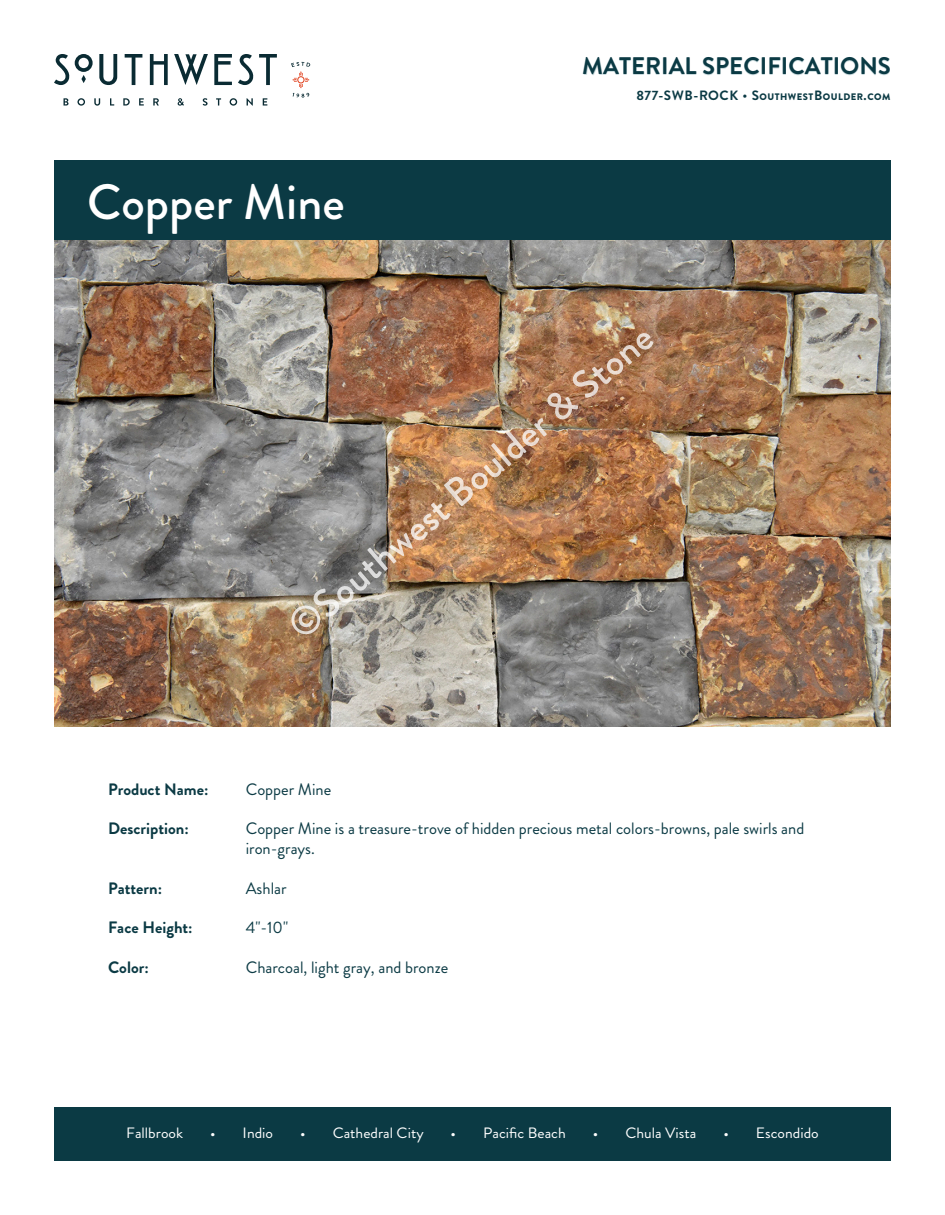
<style>
.page{position:relative;width:945px;height:1215px;background:#fff}
.page>*{position:absolute;margin:0;border:0;box-sizing:border-box;transform-origin:0 0}
.t1{font:500 49.5px "Brandon Grotesque";color:#fff}
.t2{font:700 24px "Brandon Grotesque";color:#0b3a44}
.t3{font:16.5px/19.8px "Brandon Grotesque";color:#0b3a44}
.t4{font:700 16.5px "Brandon Grotesque";color:#0b3a44}
.t5{font:15px "Brandon Grotesque";color:#fff;scale:1.04 1}
.t6{font:900 9.45px "Brandon Grotesque";letter-spacing:.05em;color:#0b3a44}
.s1{font-weight:700;font-size:13.5px}
.s2{font-weight:500;font-size:13.5px}
</style>
<div class="page">
<svg style="left:291px;top:62px;width:19px;height:36px"></svg>
<svg style="left:64px;top:98px;width:5px;height:8px"></svg>
<svg style="left:77px;top:98px;width:8px;height:8px"></svg>
<svg style="left:94px;top:98px;width:6px;height:8px"></svg>
<svg style="left:110px;top:98px;width:4px;height:8px"></svg>
<svg style="left:123px;top:98px;width:7px;height:8px"></svg>
<svg style="left:139px;top:98px;width:5px;height:8px"></svg>
<svg style="left:153px;top:98px;width:6px;height:8px"></svg>
<svg style="left:178px;top:98px;width:6px;height:8px"></svg>
<svg style="left:203px;top:98px;width:5px;height:8px"></svg>
<svg style="left:216px;top:98px;width:5px;height:8px"></svg>
<svg style="left:230px;top:98px;width:7px;height:8px"></svg>
<svg style="left:247px;top:98px;width:6px;height:8px"></svg>
<svg style="left:263px;top:98px;width:4px;height:8px"></svg>
<svg style="left:238px;top:54px;width:15px;height:31px"></svg>
<svg style="left:214px;top:54px;width:18px;height:31px"></svg>
<svg style="left:259px;top:54px;width:18px;height:31px"></svg>
<svg style="left:150px;top:54px;width:18px;height:31px"></svg>
<svg style="left:99px;top:54px;width:18px;height:31px"></svg>
<svg style="left:54px;top:54px;width:15px;height:31px"></svg>
<svg style="left:75px;top:54px;width:18px;height:29px"></svg>
<svg style="left:125px;top:54px;width:17px;height:31px"></svg>
<svg style="left:174px;top:54px;width:34px;height:31px"></svg>
<div style="left:54px;top:1107px;width:837px;height:54px;background:#0b3a44"></div>
<div style="left:54px;top:160px;width:837px;height:81px;background:#0b3a44"></div>
<img style="left:54px;top:241px;width:837px;height:486px">
<img style="left:292px;top:333px;width:361px;height:301px">
<h2 class="t2" style="left:582px;top:49px;width:310px">MATERIAL SPECIFICATIONS</h2>
<h1 class="t1" style="left:87px;top:168px;width:259px">Copper Mine</h1>
<p class="t6" style="left:637px;top:90px;width:256px"><span class="s1">877-SWB-ROCK</span> <span class="s2">•</span> <span class="s1">S</span>OUTHWEST<span class="s1">B</span>OULDER<span class="s1">.</span>COM</p>
<p class="t4" style="left:108px;top:777px;width:102px">Product Name:</p>
<p class="t4" style="left:108px;top:817px;width:82px">Description:</p>
<p class="t4" style="left:108px;top:876px;width:56px">Pattern:</p>
<p class="t4" style="left:108px;top:916px;width:86px">Face Height:</p>
<p class="t4" style="left:108px;top:956px;width:42px">Color:</p>
<p class="t3" style="left:246px;top:779px;width:87px">Copper Mine</p>
<p class="t3" style="left:246px;top:819px;width:560px">Copper Mine is a treasure-trove of hidden precious metal colors-browns, pale swirls and iron-grays.</p>
<p class="t3" style="left:246px;top:878px;width:42px">Ashlar</p>
<p class="t3" style="left:246px;top:918px;width:44px">4"-10"</p>
<p class="t3" style="left:246px;top:958px;width:204px">Charcoal, light gray, and bronze</p>
<p class="t5" style="left:126px;top:1122px;width:56px">Fallbrook</p>
<p class="t5" style="left:210px;top:1122px;width:62px">• Indio</p>
<p class="t5" style="left:300px;top:1122px;width:120px">• Cathedral City</p>
<p class="t5" style="left:451px;top:1122px;width:112px">• Pacific Beach</p>
<p class="t5" style="left:593px;top:1122px;width:101px">• Chula Vista</p>
<p class="t5" style="left:723px;top:1122px;width:93px">• Escondido</p>
</div>
